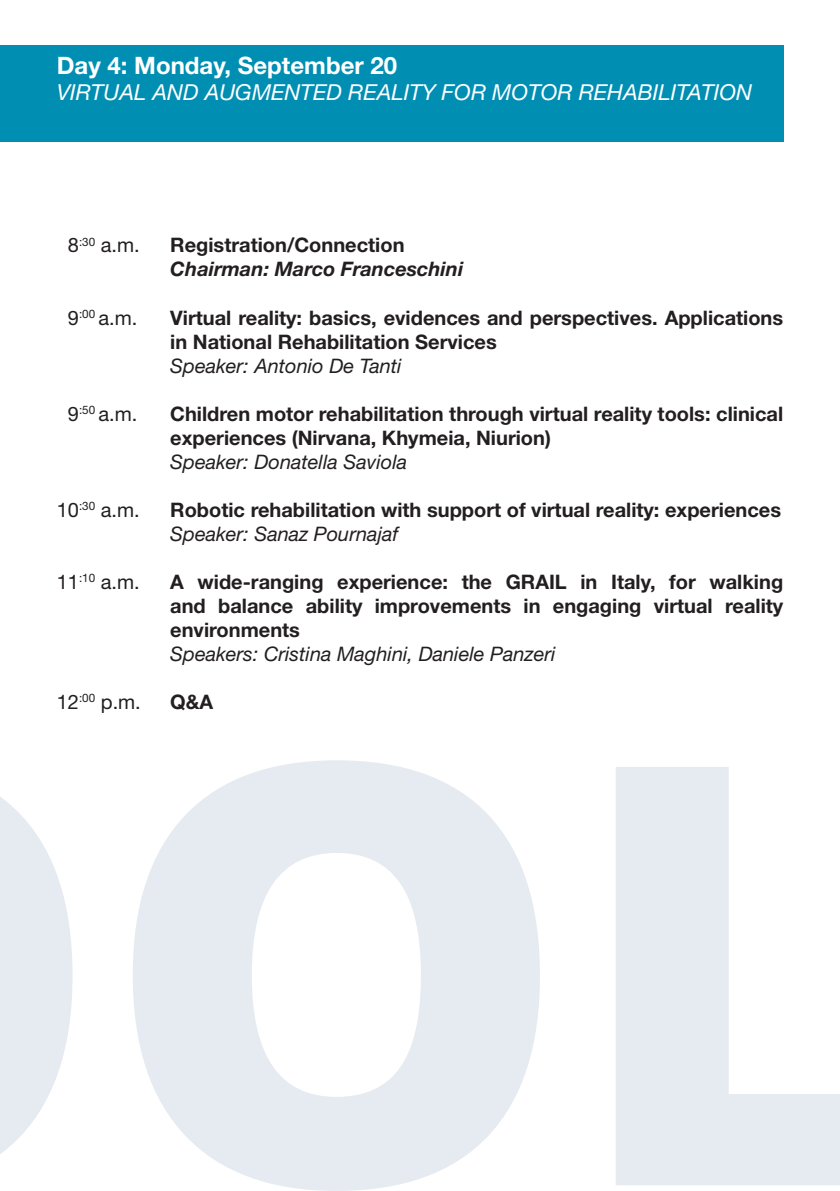
<style>
.page{position:relative;width:840px;height:1191px;background:#fff}
.page>*{position:absolute;margin:0;border:0;box-sizing:border-box;transform-origin:0 0}
.t1{font:700 24px "Helvetica Neue LT Std";color:#fff}
.t2{font:italic 22px "Helvetica Neue LT Std";color:#fff}
.t3{font:700 20px/24px "Helvetica Neue LT Std";color:#231f20}
.t4{font:italic 20px "Helvetica Neue LT Std";color:#231f20}
.t5{font:20px "Helvetica Neue LT Std";color:#231f20}
.t6{font:italic 700 20px "Helvetica Neue LT Std";color:#231f20}
</style>
<div class="page">
<svg style="left:0;top:797px;width:73px;height:357px"></svg>
<svg style="left:133px;top:760px;width:406px;height:431px;fill:#e6ebf2"></svg>
<svg style="left:616px;top:767px;width:223px;height:418px;fill:#e6ebf2"></svg>
<div style="left:0;top:45px;width:782px;height:97px;background:#008fb3"></div>
<p class="t1" style="left:57px;top:50px;width:342px">Day 4: Monday, September 20</p>
<p class="t2" style="left:57px;top:79px;width:696px">VIRTUAL AND AUGMENTED REALITY FOR MOTOR REHABILITATION</p>
<p class="t5" style="left:68px;top:233px;width:73px">8<sup>:30</sup> a.m.</p>
<p class="t5" style="left:68px;top:305px;width:71px">9<sup>:00</sup> a.m.</p>
<p class="t5" style="left:68px;top:401px;width:71px">9<sup>:50</sup> a.m.</p>
<p class="t5" style="left:57px;top:497px;width:84px">10<sup>:30</sup> a.m.</p>
<p class="t5" style="left:57px;top:569px;width:84px">11<sup>:10</sup> a.m.</p>
<p class="t5" style="left:57px;top:689px;width:86px">12<sup>:00</sup> p.m.</p>
<p class="t3" style="left:170px;top:233px;width:236px">Registration/Connection</p>
<p class="t6" style="left:170px;top:257px;width:294px">Chairman: Marco Franceschini</p>
<p class="t3" style="left:170px;top:305px;width:614px">Virtual reality: basics, evidences and perspectives. Applications in National Rehabilitation Services</p>
<p class="t4" style="left:170px;top:353px;width:233px">Speaker: Antonio De Tanti</p>
<p class="t3" style="left:170px;top:401px;width:614px">Children motor rehabilitation through virtual reality tools: clinical experiences (Nirvana, Khymeia, Niurion)</p>
<p class="t4" style="left:170px;top:449px;width:238px">Speaker: Donatella Saviola</p>
<p class="t3" style="left:170px;top:497px;width:612px">Robotic rehabilitation with support of virtual reality: experiences</p>
<p class="t4" style="left:170px;top:521px;width:229px">Speaker: Sanaz Pournajaf</p>
<p class="t3" style="left:170px;top:569px;width:614px;text-align:justify">A wide-ranging experience: the GRAIL in Italy, for walking and balance ability improvements in engaging virtual reality environments</p>
<p class="t4" style="left:170px;top:641px;width:386px">Speakers: Cristina Maghini, Daniele Panzeri</p>
<p class="t3" style="left:170px;top:689px;width:44px">Q&amp;A</p>
</div>
